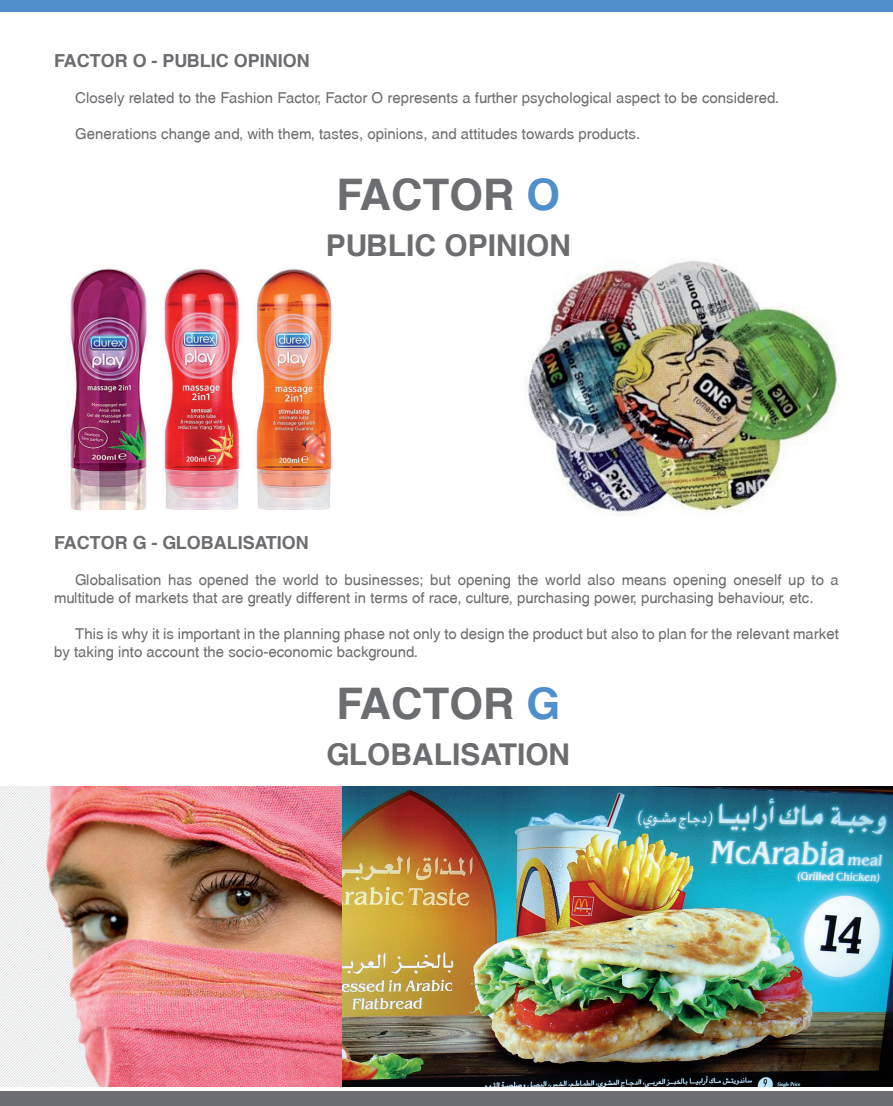
<style>
.page{position:relative;width:893px;height:1106px;background:#fff}
.page>*{position:absolute;margin:0;border:0;box-sizing:border-box;transform-origin:0 0}
.t1{font:700 43.5px "Swansea";color:#6c6d70}
.t2{font:700 30px "Swansea";color:#6c6d70}
.t3{font:700 18px "Swansea";color:#6c6d70}
.t4{font:15px/18px "Swansea";color:#6c6d70}
.s1{color:#508fcb}
</style>
<div class="page">
<img style="left:70px;top:269px;width:263px;height:240px">
<img style="left:525px;top:260px;width:314px;height:256px">
<img style="left:341px;top:787px;width:552px;height:299px">
<img style="left:0;top:787px;width:341px;height:299px">
<div style="left:0;top:0;width:893px;height:11px;background:#508fcb"></div>
<div style="left:0;top:1091px;width:893px;height:15px;background:#6c6d70"></div>
<p class="t3" style="left:54px;top:50px;width:257px">FACTOR O - PUBLIC OPINION</p>
<p class="t4" style="left:75px;top:89px;width:705px">Closely related to the Fashion Factor, Factor O represents a further psychological aspect to be considered.</p>
<p class="t4" style="left:75px;top:125px;width:566px">Generations change and, with them, tastes, opinions, and attitudes towards products.</p>
<h1 class="t1" style="left:336px;top:169px;width:225px">FACTOR <span class="s1">O</span></h1>
<h2 class="t2" style="left:326px;top:227px;width:247px">PUBLIC OPINION</h2>
<p class="t3" style="left:54px;top:532px;width:256px">FACTOR G - GLOBALISATION</p>
<p class="t4" style="left:54px;top:571px;width:786px;text-indent:21px">Globalisation has opened the world to businesses; but opening the world also means opening oneself up to a multitude of markets that are greatly different in terms of race, culture, purchasing power, purchasing behaviour, etc.</p>
<p class="t4" style="left:54px;top:625px;width:786px;text-indent:21px">This is why it is important in the planning phase not only to design the product but also to plan for the relevant market by taking into account the socio-economic background.</p>
<h1 class="t1" style="left:336px;top:677px;width:225px">FACTOR <span class="s1">G</span></h1>
<h2 class="t2" style="left:327px;top:736px;width:245px">GLOBALISATION</h2>
</div>
